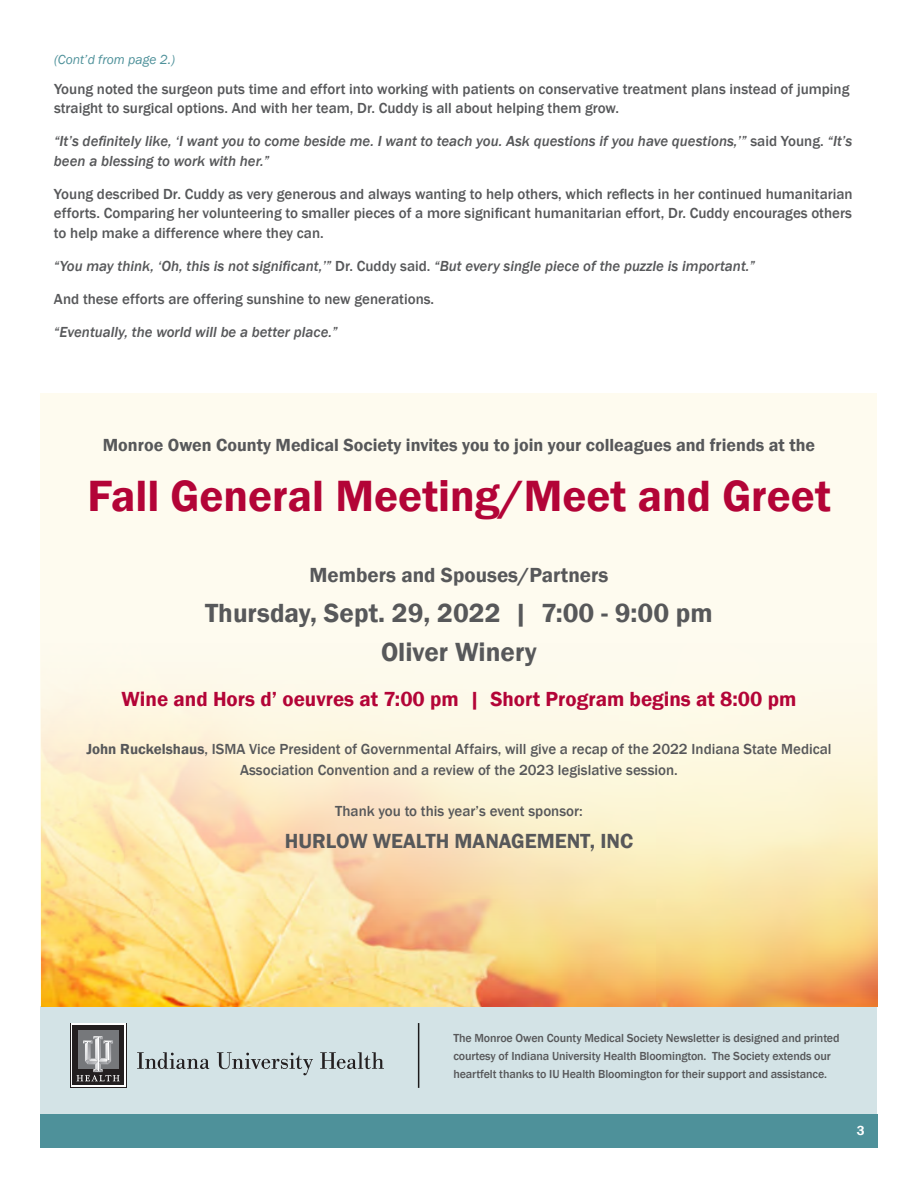
<style>
.page{position:relative;width:918px;height:1188px;background:#fff}
.page>*{position:absolute;margin:0;border:0;box-sizing:border-box;transform-origin:0 0}
.t1{font:600 45px "Franklin Gothic";color:#b30437}
.t2{font:600 27px "Franklin Gothic";color:#57585a}
.t3{font:600 21px "Franklin Gothic";color:#b30437}
.t4{font:600 21px "Franklin Gothic";color:#57585a}
.t5{font:600 18px "Franklin Gothic";color:#57585a}
.t6{font:500 15px/19.5px "Franklin Gothic";color:#57585a;text-align:center}
.t7{font:italic 500 15px/19.5px "Franklin Gothic";color:#57585a}
.t8{font:italic 13.5px "Franklin Gothic";color:#4e919a}
.t9{font:600 13.5px "Franklin Gothic";color:#fff}
.t10{font:500 12px/18px "Franklin Gothic";letter-spacing:-.01em;color:#57585a}
.s1{font-style:normal}
.s2{font-weight:600}
</style>
<div class="page">
<div style="left:823px;top:1114px;width:55px;height:34px;background:#4e919a"></div>
<div style="left:40px;top:1114px;width:783px;height:34px;background:#4e919a"></div>
<div style="left:40px;top:393px;width:838px;height:614px;background:#fefbef"></div>
<div style="left:40px;top:1007px;width:838px;height:107px;background:#d3e3e6"></div>
<hr style="left:418px;top:1023px;width:1px;height:65px;background:#231f20">
<svg style="left:70px;top:1023px;width:56px;height:65px"></svg>
<svg style="left:71px;top:1024px;width:54px;height:63px"></svg>
<div style="left:73px;top:1026px;width:51px;height:59px;background:#231f20"></div>
<div style="left:78px;top:1031px;width:40px;height:38px;background:#76787b"></div>
<svg style="left:76px;top:1036px;width:44px;height:45px"></svg>
<svg style="left:137px;top:1052px;width:72px;height:17px"></svg>
<svg style="left:217px;top:1052px;width:96px;height:23px"></svg>
<svg style="left:320px;top:1052px;width:64px;height:17px"></svg>
<img style="left:41px;top:631px;width:837px;height:376px">
<p class="t8" style="left:54px;top:51px;width:123px">(Cont’d from page 2.)</p>
<p class="t6" style="left:54px;top:79px;width:797px;text-align:left">Young noted the surgeon puts time and effort into working with patients on conservative treatment plans instead of jumping straight to surgical options. And with her team, Dr. Cuddy is all about helping them grow.</p>
<p class="t7" style="left:54px;top:132px;width:800px">“It’s definitely like, ‘I want you to come beside me. I want to teach you. Ask questions if you have questions,’” <span class="s1">said Young.</span> “It’s been a blessing to work with her.”</p>
<p class="t6" style="left:54px;top:184px;width:800px;text-align:justify">Young described Dr. Cuddy as very generous and always wanting to help others, which reflects in her continued humanitarian efforts. Comparing her volunteering to smaller pieces of a more significant humanitarian effort, Dr. Cuddy encourages others to help make a difference where they can.</p>
<p class="t7" style="left:54px;top:256px;width:703px">“You may think, ‘Oh, this is not significant,’” <span class="s1">Dr. Cuddy said.</span> “But every single piece of the puzzle is important.”</p>
<p class="t6" style="left:54px;top:289px;width:382px">And these efforts are offering sunshine to new generations.</p>
<p class="t7" style="left:54px;top:322px;width:285px">“Eventually, the world will be a better place.”</p>
<p class="t5" style="left:103px;top:433px;width:714px">Monroe Owen County Medical Society invites you to join your colleagues and friends at the</p>
<p class="t1" style="left:87px;top:469px;width:745px">Fall General Meeting/Meet and Greet</p>
<p class="t4" style="left:309px;top:562px;width:301px">Members and Spouses/Partners</p>
<p class="t2" style="left:205px;top:596px;width:509px">Thursday, Sept. 29, 2022 | 7:00 - 9:00 pm</p>
<p class="t2" style="left:381px;top:635px;width:157px">Oliver Winery</p>
<p class="t3" style="left:122px;top:686px;width:676px">Wine and Hors d’ oeuvres at 7:00 pm | Short Program begins at 8:00 pm</p>
<p class="t6" style="left:86px;top:739px;width:747px;line-height:21px"><span class="s2">John Ruckelshaus</span>, ISMA Vice President of Governmental Affairs, will give a recap of the 2022 Indiana State Medical<br>Association Convention and a review of the 2023 legislative session.</p>
<p class="t6" style="left:335px;top:802px;width:249px">Thank you to this year’s event sponsor:</p>
<p class="t4" style="left:285px;top:828px;width:350px">HURLOW WEALTH MANAGEMENT, INC</p>
<p class="t10" style="left:453px;top:1029px;width:388px">The Monroe Owen County Medical Society Newsletter is designed and printed courtesy of Indiana University Health Bloomington. The Society extends our heartfelt thanks to IU Health Bloomington for their support and assistance.</p>
<p class="t9" style="left:857px;top:1123px;width:9px">3</p>
</div>
